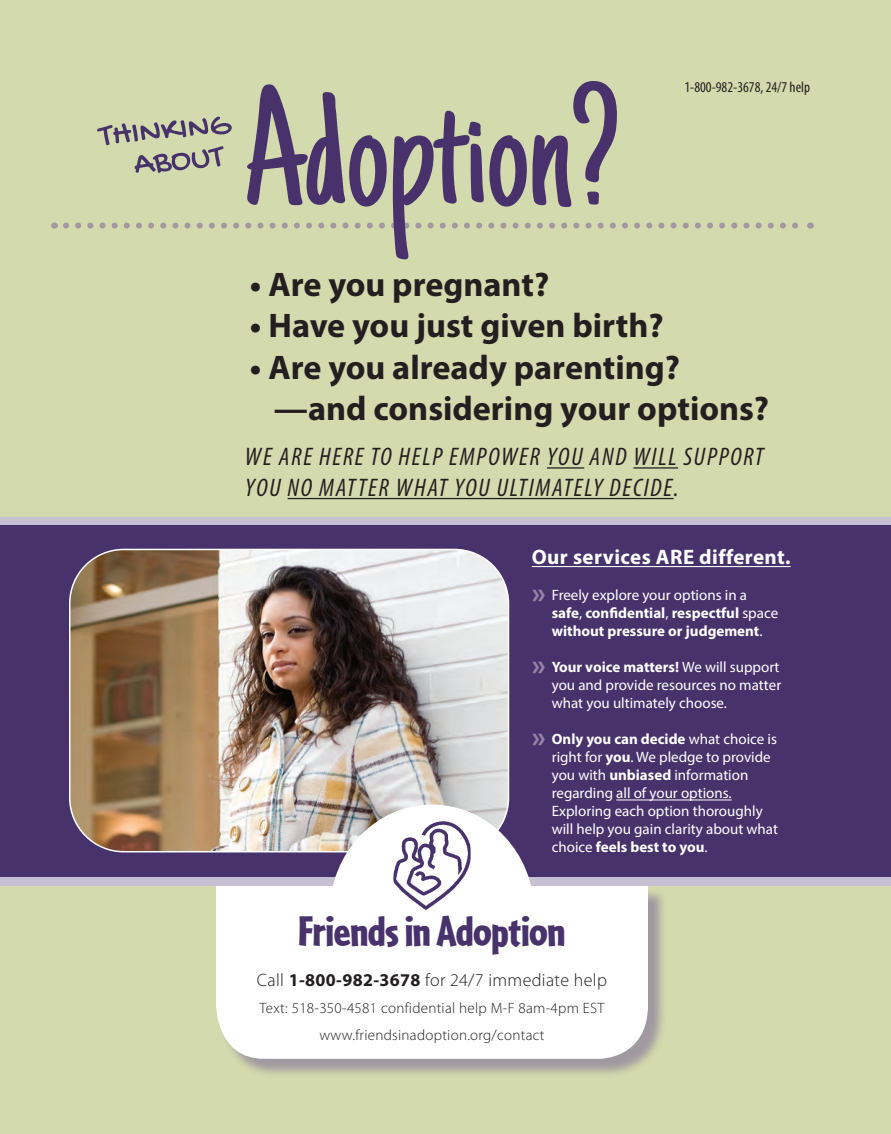
<style>
.page{position:relative;width:891px;height:1134px;background:#fff}
.page>*{position:absolute;margin:0;border:0;box-sizing:border-box;transform-origin:0 0}
.t1{font:900 45px "Cafeteria";letter-spacing:-.01em;color:#48326c}
.t2{font:700 34.2px/41.1px "Myriad Pro";color:#231f20}
.t3{font:italic condensed 25.5px/30.6px "Myriad Pro";letter-spacing:.07em;color:#231f20}
.t4{font:700 21px "Myriad Pro";letter-spacing:.02em;color:#fff}
.t5{font:300 18px "Myriad Pro";letter-spacing:.02em;color:#231f20}
.t6{font:15px/18px "Myriad Pro";color:#fff;text-align:justify}
.t7{font:700 15px/18px "Myriad Pro";color:#fff}
.t8{font:300 15px/27.3px "Myriad Pro";letter-spacing:.02em;color:#231f20;text-align:center}
.t9{font:condensed 15px "Myriad Pro";color:#231f20}
.s1{font-size:30px;color:#9282a4}
.s2{font-weight:400}
.s3{font-weight:700;font-size:30px;color:#9282a4}
.s4{font-weight:700}
</style>
<div class="page">
<div style="left:0;top:476px;width:891px;height:458px;background:#c5c0d2"></div>
<div style="left:0;top:886px;width:891px;height:248px;background:#d3daad"></div>
<div style="left:0;top:525px;width:891px;height:351px;background:#48326c"></div>
<div style="left:0;top:0;width:891px;height:516px;background:#d3daad"></div>
<div style="left:218px;top:888px;width:449px;height:190px;background:#705893;opacity:.5"></div>
<div style="left:216px;top:886px;width:432px;height:173px;background:#fff"></div>
<img style="left:70px;top:549px;width:438px;height:303px">
<div style="left:69px;top:549px;width:440px;height:303px;border:2px solid #fff;border-radius:54px"></div>
<hr style="left:532px;top:566px;width:259px;height:1px;background:#fff">
<hr style="left:616px;top:800px;width:116px;height:1px;background:#fff">
<svg style="left:66px;top:223px;width:732px;height:6px"></svg>
<hr style="left:547px;top:467px;width:37px;height:2px;background:#231f20">
<hr style="left:633px;top:467px;width:45px;height:2px;background:#231f20">
<hr style="left:288px;top:498px;width:386px;height:1px;background:#231f20">
<div style="left:330px;top:805px;width:204px;height:216px;background:#fff;border-radius:50%"></div>
<img style="left:393px;top:821px;width:78px;height:89px">
<svg style="left:247px;top:81px;width:370px;height:178px"></svg>
<svg style="left:97px;top:117px;width:135px;height:56px"></svg>
<p class="t9" style="left:684px;top:78px;width:127px">1-800-982-3678, 24/7 help</p>
<h2 class="t2" style="left:250px;top:263px;width:301px">• Are you pregnant?</h2>
<h2 class="t2" style="left:250px;top:304px;width:415px">• Have you just given birth?</h2>
<h2 class="t2" style="left:274px;top:345px;width:497px;text-indent:-24px">• Are you already parenting? —and considering your options?</h2>
<h3 class="t3" style="left:245px;top:441px;width:520px">WE ARE HERE TO HELP EMPOWER YOU AND WILL SUPPORT<br>YOU NO MATTER WHAT YOU ULTIMATELY DECIDE.</h3>
<h3 class="t4" style="left:532px;top:544px;width:260px">Our services ARE different.</h3>
<p class="t7" style="left:552px;top:586px;width:228px;text-indent:-20px"><span class="s1">»</span> <span class="s2">Freely explore your options in a </span>safe<span class="s2">,</span> confidential<span class="s2">,</span> respectful <span class="s2">space </span>without pressure or judgement<span class="s2">.</span></p>
<p class="t6" style="left:552px;top:658px;width:231px;text-indent:-20px"><span class="s3">»</span> <span class="s4">Your voice matters!</span> We will support you and provide resources no matter what you ultimately choose.</p>
<p class="t6" style="left:552px;top:730px;width:228px;text-align:left;text-indent:-20px"><span class="s3">»</span> <span class="s4">Only you can decide</span> what choice is right for <span class="s4">you</span>. We pledge to provide you with <span class="s4">unbiased</span> information regarding all of your options.<br>Exploring each option thoroughly will help you gain clarity about what choice <span class="s4">feels best to you</span>.</p>
<h1 class="t1" style="left:299px;top:903px;width:268px">Friends in Adoption</h1>
<p class="t5" style="left:257px;top:969px;width:352px">Call <span class="s4">1-800-982-3678</span> for 24/7 immediate help</p>
<p class="t8" style="left:260px;top:994px;width:346px">Text: 518-350-4581 confidential help M-F 8am-4pm EST www.friendsinadoption.org/contact</p>
</div>
